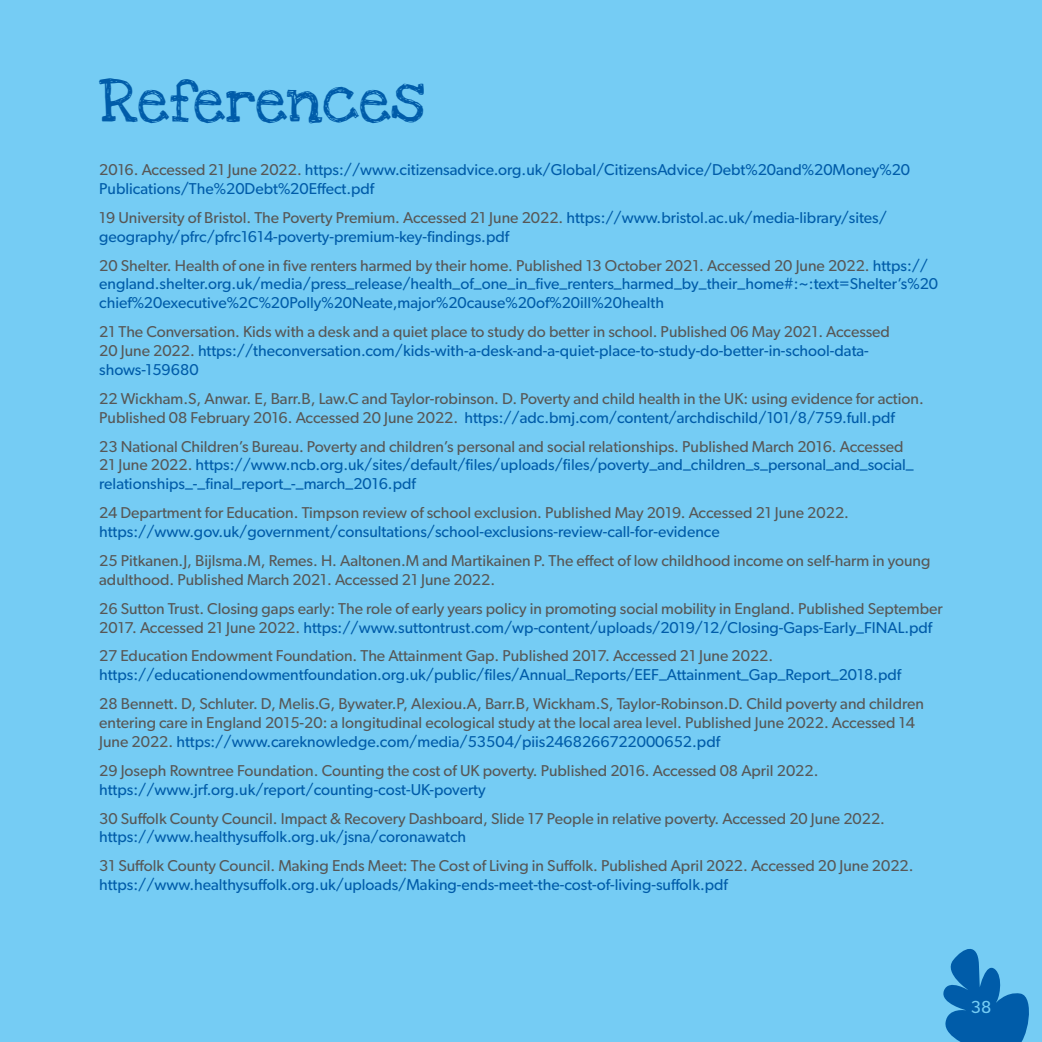
<style>
.page{position:relative;width:1042px;height:1042px;background:#75ccf4}
.page>*{position:absolute;margin:0;border:0;box-sizing:border-box;transform-origin:0 0}
.t1{font:45.5px "Love Ya Like A Sister";letter-spacing:-.01em;color:#005ca9}
.t2{font:17.5px "Gibson";color:#75ccf4}
.t3{font:15.75px/18.9px "Gibson";color:#005ca9}
.t4{font:15.75px/18.9px "Gibson";color:#575756}
.s1{color:#575756}
.s2{color:#005ca9}
</style>
<div class="page">
<svg style="left:943px;top:949px;width:86px;height:93px"></svg>
<h1 class="t1" style="left:99px;top:68px;width:327px">References</h1>
<p class="t3" style="left:99px;top:160px;width:812px"><span class="s1">2016. Accessed 21 June 2022.</span> https://www.citizensadvice.org.uk/Global/CitizensAdvice/Debt%20and%20Money%20<br>Publications/The%20Debt%20Effect.pdf</p>
<p class="t3" style="left:99px;top:208px;width:789px"><span class="s1">19 University of Bristol. The Poverty Premium. Accessed 21 June 2022.</span> https://www.bristol.ac.uk/media-library/sites/ geography/pfrc/pfrc1614-poverty-premium-key-findings.pdf</p>
<p class="t3" style="left:99px;top:255px;width:840px"><span class="s1">20 Shelter. Health of one in five renters harmed by their home. Published 13 October 2021. Accessed 20 June 2022.</span> https:// england.shelter.org.uk/media/press_release/health_of_one_in_five_renters_harmed_by_their_home#:~:text=Shelter’s%20 chief%20executive%2C%20Polly%20Neate,major%20cause%20of%20ill%20health</p>
<p class="t3" style="left:99px;top:322px;width:792px"><span class="s1">21 The Conversation. Kids with a desk and a quiet place to study do better in school. Published 06 May 2021. Accessed<br>20 June 2022.</span> https://theconversation.com/kids-with-a-desk-and-a-quiet-place-to-study-do-better-in-school-data&shy;shows-159680</p>
<p class="t4" style="left:99px;top:389px;width:826px">22 Wickham.S, Anwar. E, Barr.B, Law.C and Taylor-robinson. D. Poverty and child health in the UK: using evidence for action.<br>Published 08 February 2016. Accessed 20 June 2022. <span class="s2">https://adc.bmj.com/content/archdischild/101/8/759.full.pdf</span></p>
<p class="t3" style="left:99px;top:436px;width:816px"><span class="s1">23 National Children’s Bureau. Poverty and children’s personal and social relationships. Published March 2016. Accessed<br>21 June 2022.</span> https://www.ncb.org.uk/sites/default/files/uploads/files/poverty_and_children_s_personal_and_social_ relationships_-_final_report_-_march_2016.pdf</p>
<p class="t4" style="left:99px;top:503px;width:751px">24 Department for Education. Timpson review of school exclusion. Published May 2019. Accessed 21 June 2022.</p>
<p class="t3" style="left:99px;top:522px;width:622px">https://www.gov.uk/government/consultations/school-exclusions-review-call-for-evidence</p>
<p class="t4" style="left:99px;top:551px;width:833px">25 Pitkanen.J, Bijlsma.M, Remes. H. Aaltonen.M and Martikainen P. The effect of low childhood income on self-harm in young adulthood. Published March 2021. Accessed 21 June 2022.</p>
<p class="t4" style="left:99px;top:598px;width:845px">26 Sutton Trust. Closing gaps early: The role of early years policy in promoting social mobility in England. Published September<br>2017. Accessed 21 June 2022. <span class="s2">https://www.suttontrust.com/wp-content/uploads/2019/12/Closing-Gaps-Early_FINAL.pdf</span></p>
<p class="t4" style="left:99px;top:646px;width:675px">27 Education Endowment Foundation. The Attainment Gap. Published 2017. Accessed 21 June 2022.</p>
<p class="t3" style="left:99px;top:665px;width:803px">https://educationendowmentfoundation.org.uk/public/files/Annual_Reports/EEF_Attainment_Gap_Report_2018.pdf</p>
<p class="t4" style="left:99px;top:694px;width:826px">28 Bennett. D, Schluter. D, Melis.G, Bywater.P, Alexiou.A, Barr.B, Wickham.S, Taylor-Robinson.D. Child poverty and children entering care in England 2015-20: a longitudinal ecological study at the local area level. Published June 2022. Accessed 14<br>June 2022. <span class="s2">https://www.careknowledge.com/media/53504/piis2468266722000652.pdf</span></p>
<p class="t4" style="left:99px;top:760px;width:721px">29 Joseph Rowntree Foundation. Counting the cost of UK poverty. Published 2016. Accessed 08 April 2022.</p>
<p class="t3" style="left:99px;top:779px;width:388px">https://www.jrf.org.uk/report/counting-cost-UK-poverty</p>
<p class="t4" style="left:99px;top:808px;width:787px">30 Suffolk County Council. Impact &amp; Recovery Dashboard, Slide 17 People in relative poverty. Accessed 20 June 2022.</p>
<p class="t3" style="left:99px;top:827px;width:368px">https://www.healthysuffolk.org.uk/jsna/coronawatch</p>
<p class="t4" style="left:99px;top:856px;width:816px">31 Suffolk County Council. Making Ends Meet: The Cost of Living in Suffolk. Published April 2022. Accessed 20 June 2022.</p>
<p class="t3" style="left:99px;top:875px;width:630px">https://www.healthysuffolk.org.uk/uploads/Making-ends-meet-the-cost-of-living-suffolk.pdf</p>
<p class="t2" style="left:971px;top:996px;width:22px">38</p>
</div>
